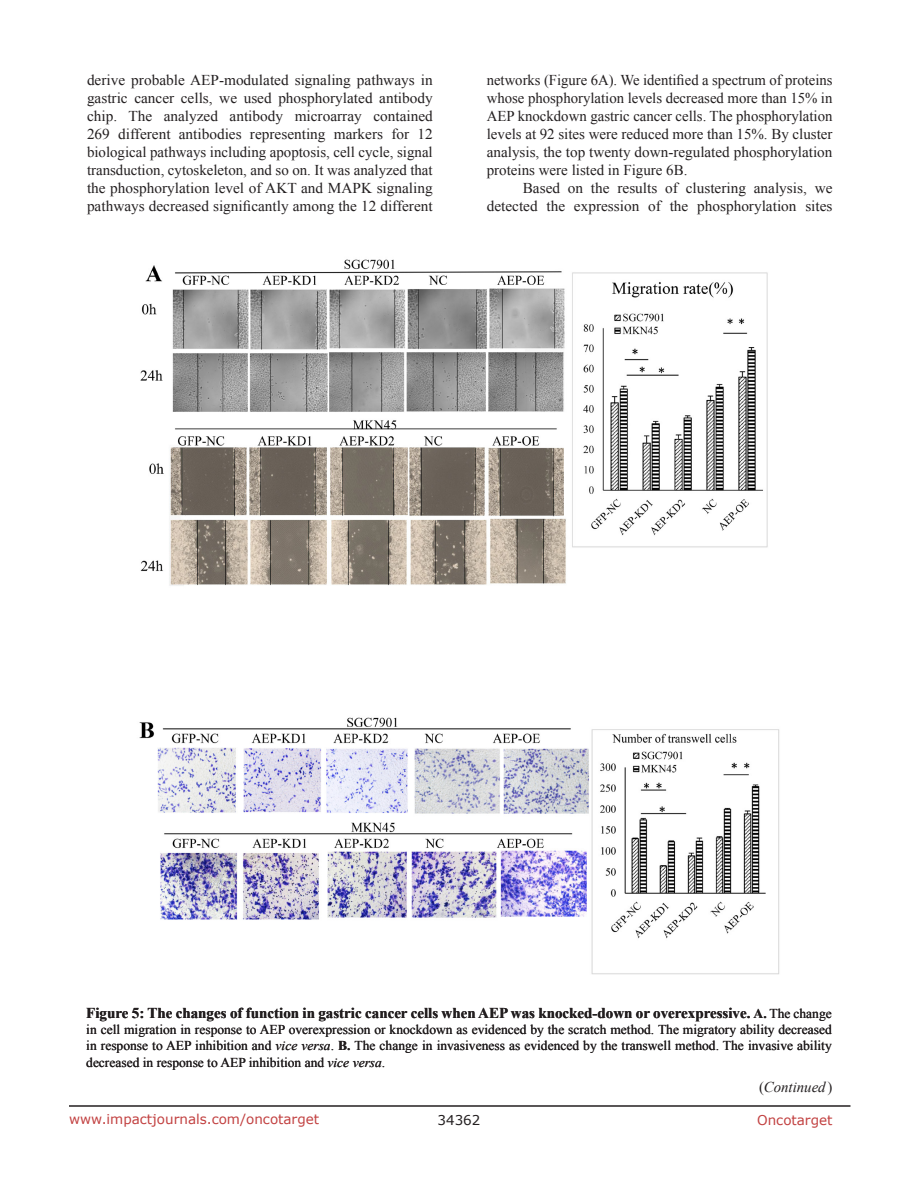
<style>
.page{position:relative;width:918px;height:1188px;background:#fff}
.page>*{position:absolute;margin:0;border:0;box-sizing:border-box;transform-origin:0 0}
.BodyText{font:15px/18px "Times New Roman";color:#231f20;text-align:justify}
.figuretext{font:700 15px "Times New Roman";color:#231f20}
.TableText{font:italic 15px "Times New Roman";color:#231f20}
.figuretext-2{font:13.5px/16.2px "Times New Roman";color:#231f20;text-align:justify}
.t1{font:13.5px "Verdana";color:#c24141}
.t2{font:13.5px "Verdana";color:#231f20}
.s1{font-size:13.5px}
.s2{font-weight:400;font-size:13.5px}
.s3{font-style:italic}
.s4{font-weight:700}
.s5{font-style:normal}
</style>
<div class="page">
<hr style="left:69px;top:1105px;width:781px;height:2px;background:#231f20">
<img style="left:139px;top:259px;width:641px;height:716px">
<p class="BodyText" style="left:87px;top:71px;width:347px">derive probable AEP-modulated signaling pathways in gastric cancer cells, we used phosphorylated antibody chip. The analyzed antibody microarray contained 269 different antibodies representing markers for 12 biological pathways including apoptosis, cell cycle, signal transduction, cytoskeleton, and so on. It was analyzed that the phosphorylation level of AKT and MAPK signaling pathways decreased significantly among the 12 different</p>
<p class="BodyText" style="left:487px;top:71px;width:347px">networks (Figure 6A). We identified a spectrum of proteins whose phosphorylation levels decreased more than 15% in AEP knockdown gastric cancer cells. The phosphorylation levels at 92 sites were reduced more than 15%. By cluster analysis, the top twenty down-regulated phosphorylation proteins were listed in Figure 6B.</p>
<p class="BodyText" style="left:487px;top:179px;width:347px;text-align:right">Based on the results of clustering analysis, we detected the expression of the phosphorylation sites</p>
<p class="figuretext" style="left:86px;top:1003px;width:747px">Figure 5: The changes of function in gastric cancer cells when AEP was knocked-down or overexpressive. <span class="s1">A.</span> <span class="s2">The change</span></p>
<p class="figuretext-2" style="left:86px;top:1021px;width:747px">in cell migration in response to AEP overexpression or knockdown as evidenced by the scratch method. The migratory ability decreased in response to AEP inhibition and <span class="s3">vice versa</span>. <span class="s4">B.</span> The change in invasiveness as evidenced by the transwell method. The invasive ability decreased in response to AEP inhibition and <span class="s3">vice versa</span>.</p>
<p class="TableText" style="left:759px;top:1077px;width:75px"><span class="s5">(</span>Continued<span class="s5">)</span></p>
<p class="figuretext" style="left:95px;top:1003px;width:6px">i</p>
<p class="figuretext" style="left:274px;top:1003px;width:6px">t</p>
<p class="figuretext" style="left:563px;top:1003px;width:8px">c</p>
<p class="figuretext-2" style="left:86px;top:1021px;width:5px">i</p>
<p class="figuretext-2" style="left:246px;top:1021px;width:5px">t</p>
<p class="figuretext-2" style="left:508px;top:1021px;width:7px">c</p>
<p class="t1" style="left:69px;top:1110px;width:252px">www.impactjournals.com/oncotarget</p>
<p class="t2" style="left:438px;top:1111px;width:44px">34362</p>
<p class="t1" style="left:757px;top:1111px;width:77px">Oncotarget</p>
</div>
